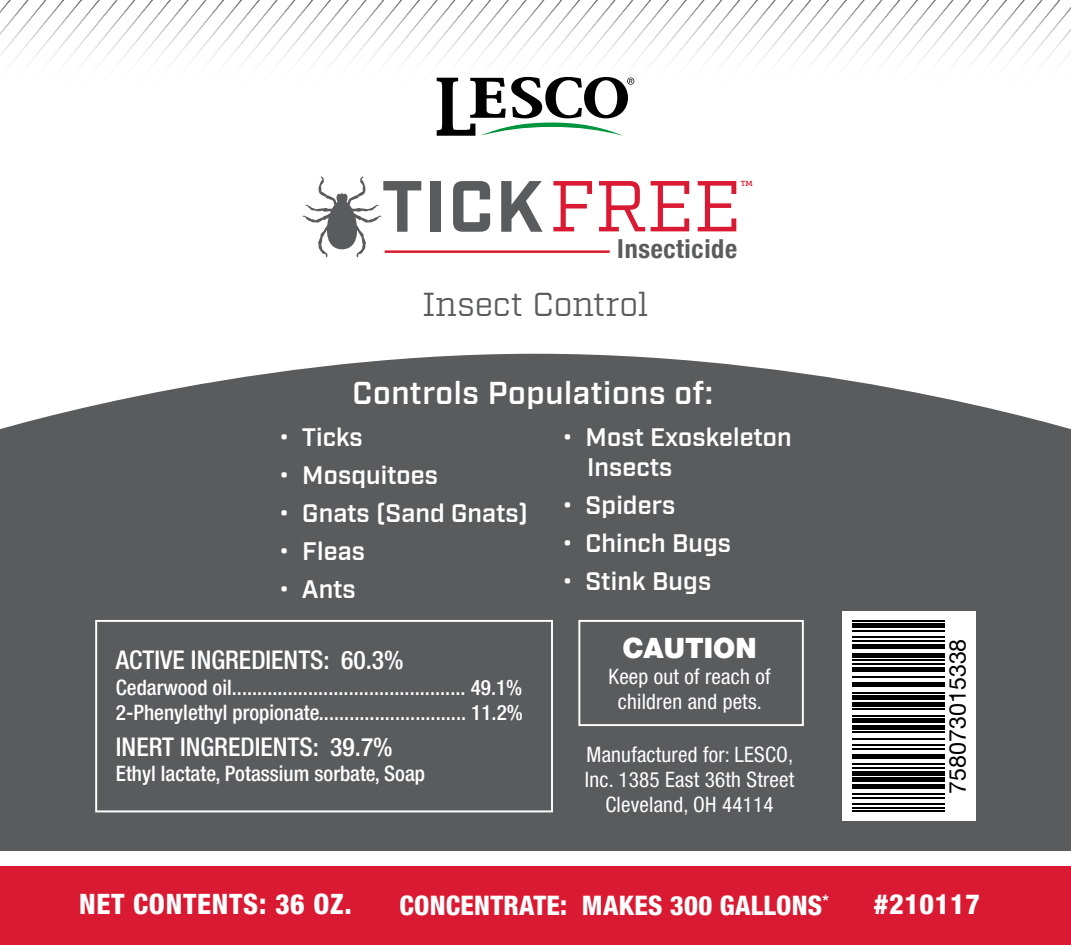
<style>
.page{position:relative;width:1071px;height:945px;background:#fff}
.page>*{position:absolute;margin:0;border:0;box-sizing:border-box;transform-origin:0 0}
.t1{font:700 72.45px "Industry";color:#5a5b5d}
.t2{font:33.25px "Factoria";color:#5a5b5d}
.t3{font:600 31.85px "Industry";letter-spacing:.02em;color:#fff}
.t4{font:800 condensed 28px "Helvetica Neue LT Pro";letter-spacing:.025em;color:#fff}
.t5{font:900 28px "Helvetica Neue LT Pro";color:#fff}
.t6{font:800 condensed 26.95px "Helvetica Neue LT Pro";letter-spacing:.01em;color:#fff}
.t7{font:700 condensed 26.25px "Helvetica Neue";letter-spacing:.025em;color:#5a5b5d}
.t8{font:500 condensed 25.55px "Helvetica Neue LT Pro";color:#fff}
.t9{font:600 25.2px/30.4px "Industry";letter-spacing:.005em;color:#fff}
.t10{font:23.1px "Helvetica Neue LT Pro";color:#000}
.t11{font:500 condensed 21.35px/25.6px "Helvetica Neue LT Pro";color:#fff}
.t12{font:condensed 21.35px/25.6px "Helvetica Neue LT Pro";letter-spacing:.01em;color:#fff;text-align:center}
.t13{font:600 7.35px "Metronic Slab Pro";color:#da1a32}
.s1{font-family:"Factoria";font-weight:400;font-size:72.1px;color:#da1a32}
</style>
<div class="page">
<div style="left:0;top:354px;width:1071px;height:496px;background:#5a5b5d"></div>
<svg style="left:0;top:0;width:1071px;height:77px"></svg>
<svg style="left:437px;top:77px;width:197px;height:59px"></svg>
<div style="left:0;top:866px;width:1071px;height:79px;background:#da1a32"></div>
<hr style="left:385px;top:250px;width:225px;height:3px;background:#da1a32">
<svg style="left:303px;top:176px;width:78px;height:82px"></svg>
<div style="left:843px;top:611px;width:133px;height:210px;background:#fff"></div>
<div style="left:95px;top:620px;width:458px;height:192px;border:2px solid #fff"></div>
<div style="left:578px;top:620px;width:226px;height:106px;border:2px solid #fff"></div>
<hr style="left:852px;top:810px;width:92px;height:2px;background:#000">
<hr style="left:852px;top:807px;width:92px;height:2px;background:#000">
<hr style="left:852px;top:803px;width:92px;height:2px;background:#000">
<hr style="left:852px;top:797px;width:92px;height:2px;background:#000">
<hr style="left:852px;top:793px;width:92px;height:2px;background:#000">
<hr style="left:852px;top:784px;width:92px;height:4px;background:#000">
<div style="left:852px;top:777px;width:92px;height:5px;background:#000"></div>
<div style="left:852px;top:771px;width:92px;height:5px;background:#000"></div>
<hr style="left:852px;top:767px;width:92px;height:2px;background:#000">
<hr style="left:852px;top:764px;width:92px;height:1px;background:#000">
<div style="left:852px;top:754px;width:92px;height:5px;background:#000"></div>
<hr style="left:852px;top:748px;width:92px;height:2px;background:#000">
<hr style="left:852px;top:744px;width:92px;height:2px;background:#000">
<hr style="left:852px;top:738px;width:92px;height:2px;background:#000">
<hr style="left:852px;top:731px;width:92px;height:2px;background:#000">
<hr style="left:852px;top:725px;width:92px;height:4px;background:#000">
<div style="left:852px;top:718px;width:92px;height:5px;background:#000"></div>
<hr style="left:852px;top:715px;width:92px;height:2px;background:#000">
<hr style="left:852px;top:708px;width:92px;height:2px;background:#000">
<hr style="left:852px;top:702px;width:92px;height:4px;background:#000">
<div style="left:852px;top:695px;width:92px;height:5px;background:#000"></div>
<hr style="left:852px;top:692px;width:92px;height:2px;background:#000">
<hr style="left:852px;top:683px;width:92px;height:4px;background:#000">
<hr style="left:852px;top:676px;width:92px;height:2px;background:#000">
<hr style="left:852px;top:667px;width:92px;height:4px;background:#000">
<hr style="left:852px;top:663px;width:92px;height:2px;background:#000">
<hr style="left:852px;top:660px;width:92px;height:1px;background:#000">
<div style="left:852px;top:653px;width:92px;height:5px;background:#000"></div>
<hr style="left:852px;top:644px;width:92px;height:4px;background:#000">
<hr style="left:852px;top:640px;width:92px;height:2px;background:#000">
<hr style="left:852px;top:637px;width:92px;height:1px;background:#000">
<hr style="left:852px;top:630px;width:92px;height:2px;background:#000">
<hr style="left:852px;top:624px;width:92px;height:4px;background:#000">
<hr style="left:852px;top:620px;width:92px;height:2px;background:#000">
<h1 class="t1" style="left:382px;top:163px;width:361px">TICK<span class="s1">FREE</span></h1>
<p class="t7" style="left:617px;top:227px;width:121px">Insecticide</p>
<h2 class="t2" style="left:422px;top:284px;width:228px">Insect Control</h2>
<p class="t13" style="left:741px;top:179px;width:13px">TM</p>
<h3 class="t3" style="left:353px;top:374px;width:362px">Controls Populations of:</h3>
<p class="t9" style="left:279px;top:423px;width:85px">• Ticks</p>
<p class="t9" style="left:279px;top:461px;width:161px">• Mosquitoes</p>
<p class="t9" style="left:279px;top:499px;width:251px">• Gnats (Sand Gnats)</p>
<p class="t9" style="left:279px;top:537px;width:88px">• Fleas</p>
<p class="t9" style="left:279px;top:575px;width:78px">• Ants</p>
<p class="t9" style="left:587px;top:423px;width:206px;text-indent:-25px">• Most Exoskeleton<br>Insects</p>
<p class="t9" style="left:562px;top:491px;width:115px">• Spiders</p>
<p class="t9" style="left:562px;top:529px;width:170px">• Chinch Bugs</p>
<p class="t9" style="left:562px;top:567px;width:151px">• Stink Bugs</p>
<p class="t8" style="left:116px;top:645px;width:289px">ACTIVE INGREDIENTS: 60.3%</p>
<p class="t11" style="left:116px;top:674px;width:409px">Cedarwood oil.............................................. 49.1%<br>2-Phenylethyl propionate............................. 11.2%</p>
<p class="t8" style="left:116px;top:732px;width:278px">INERT INGREDIENTS: 39.7%</p>
<p class="t11" style="left:116px;top:761px;width:311px">Ethyl lactate, Potassium sorbate, Soap</p>
<h3 class="t5" style="left:622px;top:631px;width:136px">CAUTION</h3>
<p class="t12" style="left:609px;top:663px;width:163px">Keep out of reach of children and pets.</p>
<p class="t12" style="left:585px;top:741px;width:211px">Manufactured for: LESCO,<br>Inc. 1385 East 36th Street<br>Cleveland, OH 44114</p>
<p class="t10" style="left:943px;top:794px;width:157px;rotate:-90deg">758073015338</p>
<h3 class="t4" style="left:79px;top:887px;width:274px">NET CONTENTS: 36 OZ.</h3>
<h3 class="t4" style="left:874px;top:887px;width:108px">#210117</h3>
<p class="t6" style="left:399px;top:889px;width:431px">CONCENTRATE: MAKES 300 GALLONS<sup>*</sup></p>
</div>
